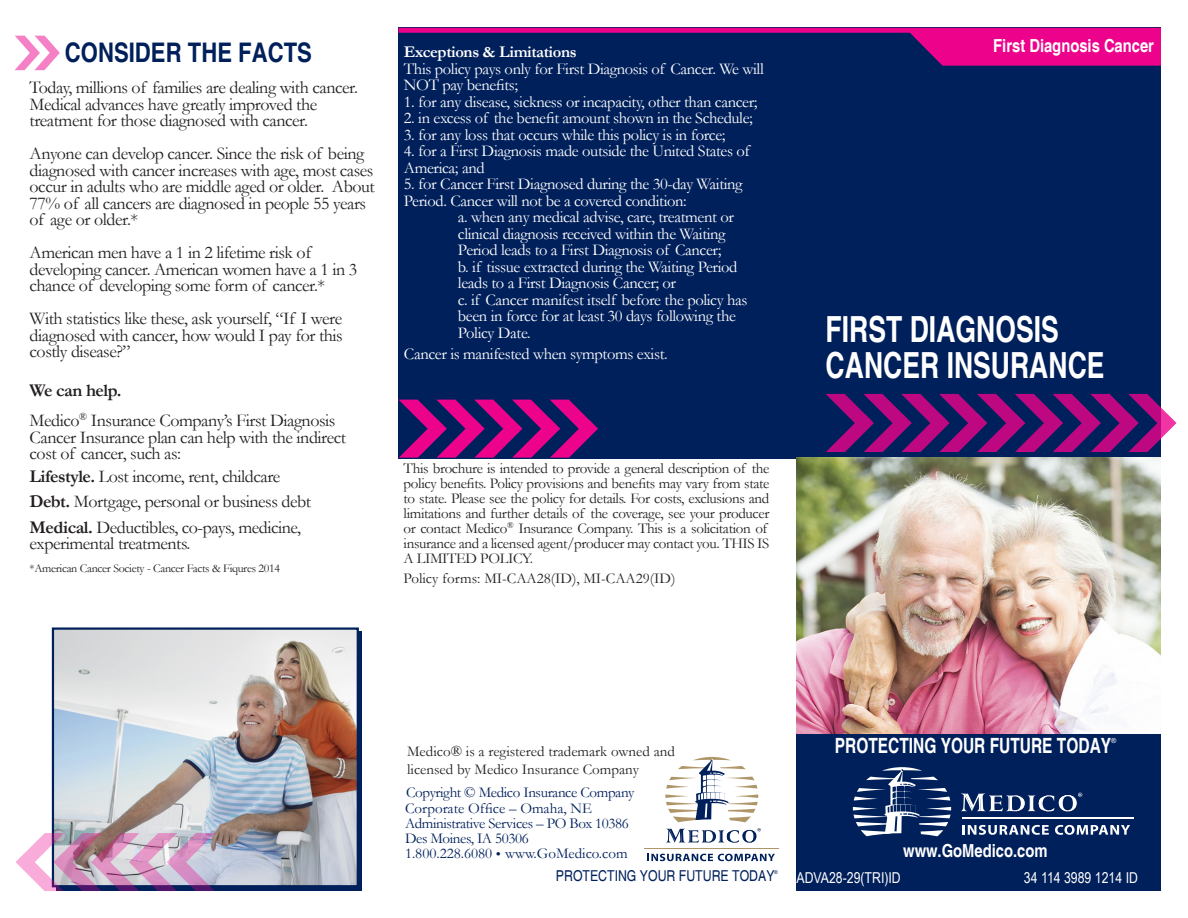
<style>
.page{position:relative;width:1188px;height:918px;background:#fff}
.page>*{position:absolute;margin:0;border:0;box-sizing:border-box;transform-origin:0 0}
.t1{font:700 condensed 36px "Helvetica";color:#fff;scale:.9 1}
.t2{font:700 condensed 27px "Helvetica";color:#00205b}
.t3{font:700 condensed 21px "Helvetica";color:#fff;scale:.9 1}
.ParaStyle01-Leading{font:18px/16.5px "Garamond";letter-spacing:-.025em;color:#231f20}
.t4{font:700 condensed 18px "Helvetica";color:#fff}
.ParaStyle01-Leading-2{font:700 18px "Garamond";letter-spacing:-.025em;color:#231f20}
.t5{font:16.5px/16.5px "Garamond";letter-spacing:-.02em;color:#fff}
.t6{font:15px/15px "Garamond";letter-spacing:-.02em;color:#231f20}
.t7{font:15px/18px "Garamond";color:#231f20}
.t8{font:15px "Garamond";letter-spacing:-.025em;color:#00205b}
.t9{font:15px "Garamond";color:#00205b}
.t10{font:15px "Arial Narrow";color:#fff}
.t11{font:condensed 15px "Helvetica";color:#00205b}
.ParaStyle01-Leading-3{font:12px "Garamond";letter-spacing:-.025em;color:#231f20}
.t12{font:7.05px "Arial";color:#fff}
.t13{font:condensed 5.25px "Helvetica";color:#00205b}
.s1{font-weight:700}
</style>
<div class="page">
<div style="left:796px;top:733px;width:365px;height:158px;background:#00205b"></div>
<div style="left:399px;top:28px;width:762px;height:431px;background:#00205b"></div>
<svg style="left:399px;top:400px;width:199px;height:58px"></svg>
<svg style="left:853px;top:767px;width:98px;height:69px"></svg>
<svg style="left:963px;top:825px;width:86px;height:10px"></svg>
<svg style="left:1055px;top:825px;width:75px;height:10px"></svg>
<svg style="left:961px;top:793px;width:121px;height:18px"></svg>
<hr style="left:962px;top:817px;width:172px;height:2px;background:#fff">
<svg style="left:826px;top:394px;width:351px;height:58px"></svg>
<svg style="left:399px;top:28px;width:762px;height:38px"></svg>
<hr style="left:645px;top:848px;width:134px;height:1px;background:#af9668">
<svg style="left:648px;top:854px;width:127px;height:7px"></svg>
<svg style="left:665px;top:757px;width:93px;height:65px"></svg>
<svg style="left:666px;top:828px;width:95px;height:15px"></svg>
<img style="left:55px;top:630px;width:301px;height:254px">
<div style="left:52px;top:627px;width:307px;height:260px;border:2px solid #00205b"></div>
<svg style="left:16px;top:833px;width:199px;height:58px;background:#c2a0bd"></svg>
<img style="left:796px;top:458px;width:365px;height:275px">
<svg style="left:15px;top:36px;width:45px;height:34px"></svg>
<p class="t2" style="left:65px;top:36px;width:249px">CONSIDER THE FACTS</p>
<p class="ParaStyle01-Leading" style="left:30px;top:79px;width:330px">Today, millions of families are dealing with cancer.<br>Medical advances have greatly improved the treatment for those diagnosed with cancer.</p>
<p class="ParaStyle01-Leading" style="left:30px;top:145px;width:347px">Anyone can develop cancer. Since the risk of being diagnosed with cancer increases with age, most cases occur in adults who are middle aged or older. About 77% of all cancers are diagnosed in people 55 years of age or older.*</p>
<p class="ParaStyle01-Leading" style="left:30px;top:244px;width:329px">American men have a 1 in 2 lifetime risk of developing cancer. American women have a 1 in 3 chance of developing some form of cancer.*</p>
<p class="ParaStyle01-Leading" style="left:30px;top:310px;width:315px;text-align:justify">With statistics like these, ask yourself, “If I were diagnosed with cancer, how would I pay for this costly disease?”</p>
<p class="ParaStyle01-Leading-2" style="left:30px;top:380px;width:93px">We can help.</p>
<p class="ParaStyle01-Leading" style="left:30px;top:412px;width:318px">Medico<sup>®</sup> Insurance Company’s First Diagnosis<br>Cancer Insurance plan can help with the indirect cost of cancer, such as:</p>
<p class="ParaStyle01-Leading" style="left:30px;top:468px;width:252px"><span class="s1">Lifestyle.</span> Lost income, rent, childcare</p>
<p class="ParaStyle01-Leading" style="left:30px;top:493px;width:283px"><span class="s1">Debt.</span> Mortgage, personal or business debt</p>
<p class="ParaStyle01-Leading" style="left:30px;top:519px;width:273px"><span class="s1">Medical.</span> Deductibles, co-pays, medicine, experimental treatments.</p>
<p class="ParaStyle01-Leading-3" style="left:30px;top:561px;width:252px">*American Cancer Society - Cancer Facts &amp; Fiqures 2014</p>
<p class="t5" style="left:404px;top:44px;width:361px"><span class="s1">Exceptions &amp; Limitations<br></span>This policy pays only for First Diagnosis of Cancer. We will<br>NOT pay benefits;</p>
<p class="t5" style="left:404px;top:93px;width:355px">1. for any disease, sickness or incapacity, other than cancer;</p>
<p class="t5" style="left:404px;top:110px;width:350px">2. in excess of the benefit amount shown in the Schedule;</p>
<p class="t5" style="left:404px;top:126px;width:323px">3. for any loss that occurs while this policy is in force;</p>
<p class="t5" style="left:404px;top:143px;width:348px">4. for a First Diagnosis made outside the United States of<br>America; and</p>
<p class="t5" style="left:404px;top:176px;width:340px">5. for Cancer First Diagnosed during the 30-day Waiting<br>Period. Cancer will not be a covered condition:</p>
<p class="t5" style="left:458px;top:209px;width:278px">a. when any medical advise, care, treatment or clinical diagnosis received within the Waiting<br>Period leads to a First Diagnosis of Cancer;</p>
<p class="t5" style="left:458px;top:258px;width:281px">b. if tissue extracted during the Waiting Period leads to a First Diagnosis Cancer; or</p>
<p class="t5" style="left:458px;top:291px;width:291px">c. if Cancer manifest itself before the policy has been in force for at least 30 days following the<br>Policy Date.</p>
<p class="t5" style="left:404px;top:345px;width:265px">Cancer is manifested when symptoms exist.</p>
<p class="t6" style="left:404px;top:461px;width:367px">This brochure is intended to provide a general description of the policy benefits. Policy provisions and benefits may vary from state to state. Please see the policy for details. For costs, exclusions and limitations and further details of the coverage, see your producer or contact Medico<sup>®</sup> Insurance Company. This is a solicitation of insurance and a licensed agent/producer may contact you. THIS IS A LIMITED POLICY.</p>
<p class="t7" style="left:404px;top:569px;width:273px">Policy forms: MI-CAA28(ID), MI-CAA29(ID)</p>
<p class="t4" style="left:993px;top:35px;width:162px">First Diagnosis Cancer</p>
<p class="t1" style="left:826px;top:307px;width:261px">FIRST DIAGNOSIS</p>
<p class="t1" style="left:826px;top:343px;width:311px">CANCER INSURANCE</p>
<p class="t7" style="left:407px;top:742px;width:269px">Medico® is a registered trademark owned and licensed by Medico Insurance Company</p>
<p class="t8" style="left:406px;top:783px;width:230px">Copyright © Medico Insurance Company</p>
<p class="t9" style="left:405px;top:799px;width:188px">Corporate Office – Omaha, NE</p>
<p class="t8" style="left:405px;top:814px;width:225px">Administrative Services – PO Box 10386</p>
<p class="t8" style="left:405px;top:829px;width:125px">Des Moines, IA 50306</p>
<p class="t9" style="left:405px;top:844px;width:224px">1.800.228.6080 ● www.GoMedico.com</p>
<p class="t11" style="left:556px;top:867px;width:220px">PROTECTING YOUR FUTURE TODAY</p>
<p class="t13" style="left:775px;top:869px;width:5px">®</p>
<p class="t3" style="left:835px;top:733px;width:309px">PROTECTING YOUR FUTURE TODAY</p>
<p class="t12" style="left:1111px;top:736px;width:7px">®</p>
<p class="t4" style="left:903px;top:840px;width:146px">www.GoMedico.com</p>
<p class="t10" style="left:796px;top:869px;width:106px">ADVA28-29(TRI)ID</p>
<p class="t10" style="left:1024px;top:869px;width:116px">34 114 3989 1214 ID</p>
</div>
